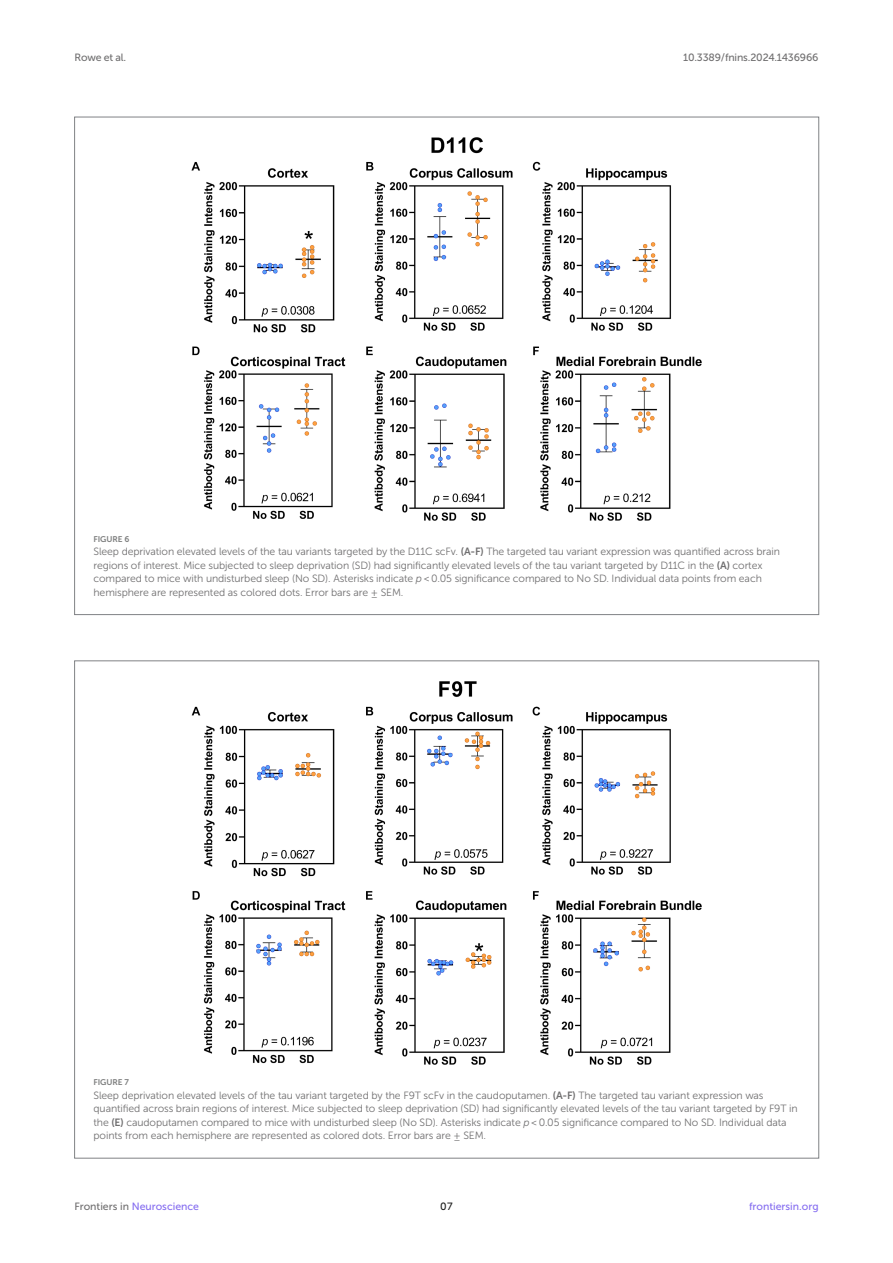
<style>
.page{position:relative;width:893px;height:1263px;background:#fff}
.page>*{position:absolute;margin:0;border:0;box-sizing:border-box;transform-origin:0 0}
.FIG_LEG{font:10.5px/13.5px "Museo Sans 300";letter-spacing:-.01em;color:#706f70}
.t1{font:10.5px "Museo Sans 500";color:#856df0}
.t2{font:10.5px "Museo Sans 500";letter-spacing:-.015em;color:#706f70}
.t3{font:10.5px "Museo Sans 500";color:#1b1c1b}
.FIG_HD{font:8.25px "Museo Sans 700";letter-spacing:-.01em;color:#7e7f7f}
.s1{font-family:"Museo Sans 700"}
.s2{font-style:italic}
.s3{color:#706f70}
</style>
<div class="page">
<img style="left:191px;top:137px;width:511px;height:384px">
<img style="left:191px;top:681px;width:511px;height:384px">
<p class="t2" style="left:74px;top:51px;width:53px">Rowe et al.</p>
<p class="t2" style="left:683px;top:51px;width:137px">10.3389/fnins.2024.1436966</p>
<p class="FIG_HD" style="left:94px;top:534px;width:37px">FIGURE 6</p>
<p class="FIG_LEG" style="left:94px;top:545px;width:688px">Sleep deprivation elevated levels of the tau variants targeted by the D11C scFv. <span class="s1">(A-F)</span> The targeted tau variant expression was quantified across brain regions of interest. Mice subjected to sleep deprivation (SD) had significantly elevated levels of the tau variant targeted by D11C in the <span class="s1">(A)</span> cortex compared to mice with undisturbed sleep (No SD). Asterisks indicate <span class="s2">p</span> &lt; 0.05 significance compared to No SD. Individual data points from each hemisphere are represented as colored dots. Error bars are ± SEM.</p>
<p class="FIG_HD" style="left:94px;top:1078px;width:37px">FIGURE 7</p>
<p class="FIG_LEG" style="left:94px;top:1088px;width:706px">Sleep deprivation elevated levels of the tau variant targeted by the F9T scFv in the caudoputamen. <span class="s1">(A-F)</span> The targeted tau variant expression was quantified across brain regions of interest. Mice subjected to sleep deprivation (SD) had significantly elevated levels of the tau variant targeted by F9T in the <span class="s1">(E)</span> caudoputamen compared to mice with undisturbed sleep (No SD). Asterisks indicate <span class="s2">p</span> &lt; 0.05 significance compared to No SD. Individual data points from each hemisphere are represented as colored dots. Error bars are ± SEM.</p>
<p class="t1" style="left:74px;top:1200px;width:126px"><span class="s3">Frontiers in</span> Neuroscience</p>
<p class="t3" style="left:440px;top:1200px;width:14px">07</p>
<p class="t1" style="left:749px;top:1200px;width:71px">frontiersin.org</p>
</div>
